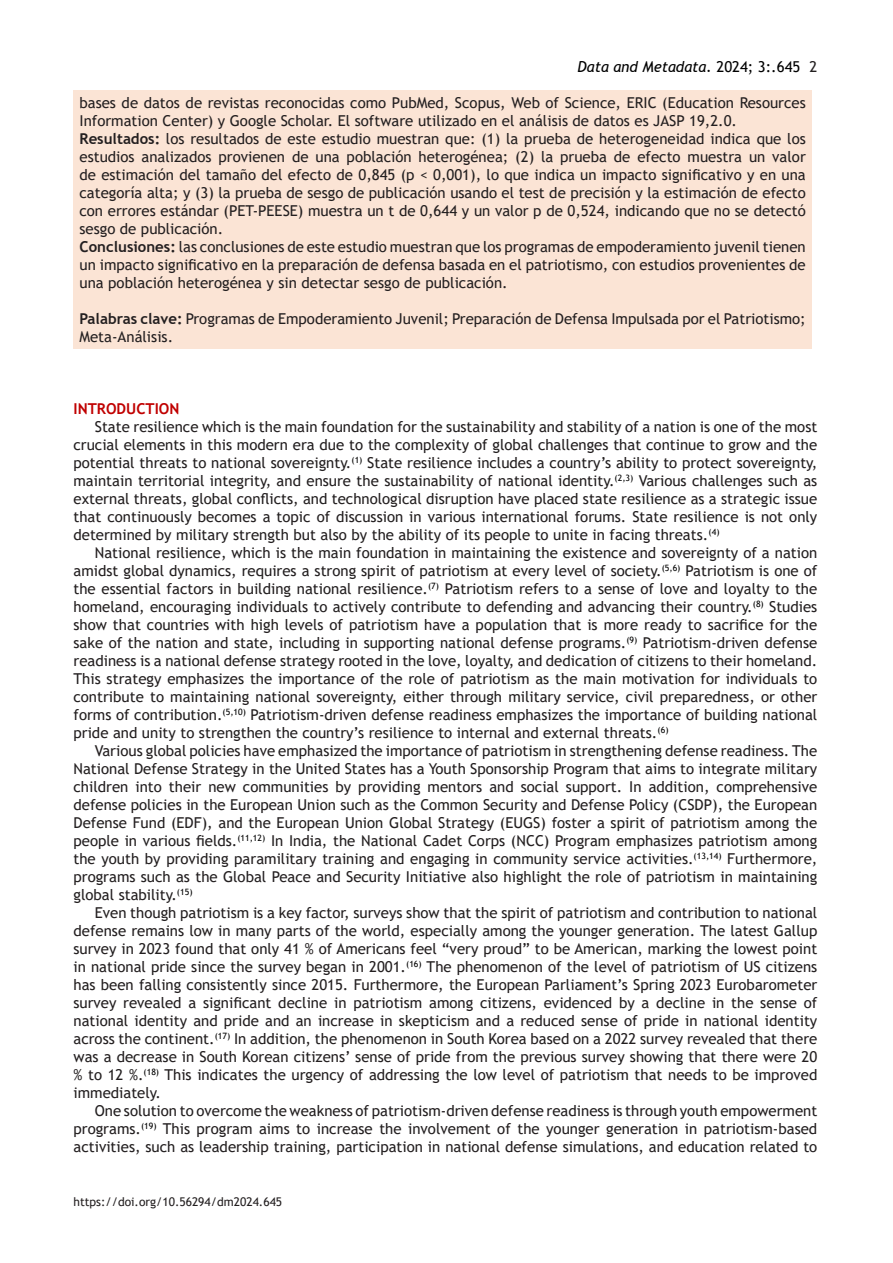
<style>
.page{position:relative;width:893px;height:1263px;background:#fff}
.page>*{position:absolute;margin:0;border:0;box-sizing:border-box;transform-origin:0 0}
.t1{font:15px/18px "Trebuchet MS";color:#231f20;text-align:justify}
.t2{font:italic 15px "Trebuchet MS";color:#000}
.t3{font:700 15px "Trebuchet MS";color:#c00000}
.t4{font:12px "Trebuchet MS";color:#231f20}
.s1{font-style:normal}
.s2{font-style:normal;color:#231f20}
.s3{font-weight:700}
</style>
<div class="page">
<div style="left:74px;top:90px;width:738px;height:258px;background:#fbe4d5"></div>
<p class="t2" style="left:578px;top:58px;width:241px">Data and Metadata. <span class="s1">2024; 3:.645</span> <span class="s2">2</span></p>
<p class="t1" style="left:80px;top:94px;width:728px">bases de datos de revistas reconocidas como PubMed, Scopus, Web of Science, ERIC (Education Resources<br>Information Center) y Google Scholar. El software utilizado en el análisis de datos es JASP 19,2.0.</p>
<p class="t1" style="left:80px;top:130px;width:728px"><span class="s3">Resultados:</span> los resultados de este estudio muestran que: (1) la prueba de heterogeneidad indica que los estudios analizados provienen de una población heterogénea; (2) la prueba de efecto muestra un valor de estimación del tamaño del efecto de 0,845 (p &lt; 0,001), lo que indica un impacto significativo y en una categoría alta; y (3) la prueba de sesgo de publicación usando el test de precisión y la estimación de efecto con errores estándar (PET-PEESE) muestra un t de 0,644 y un valor p de 0,524, indicando que no se detectó sesgo de publicación.</p>
<p class="t1" style="left:80px;top:238px;width:728px"><span class="s3">Conclusiones:</span> las conclusiones de este estudio muestran que los programas de empoderamiento juvenil tienen un impacto significativo en la preparación de defensa basada en el patriotismo, con estudios provenientes de una población heterogénea y sin detectar sesgo de publicación.</p>
<p class="t1" style="left:80px;top:310px;width:728px"><span class="s3">Palabras clave:</span> Programas de Empoderamiento Juvenil; Preparación de Defensa Impulsada por el Patriotismo;<br>Meta-Análisis.</p>
<p class="t3" style="left:74px;top:399px;width:107px">INTRODUCTION</p>
<p class="t1" style="left:74px;top:418px;width:745px;text-indent:21px">State resilience which is the main foundation for the sustainability and stability of a nation is one of the most crucial elements in this modern era due to the complexity of global challenges that continue to grow and the potential threats to national sovereignty.<sup>(1)</sup> State resilience includes a country’s ability to protect sovereignty, maintain territorial integrity, and ensure the sustainability of national identity.<sup>(2,3)</sup> Various challenges such as external threats, global conflicts, and technological disruption have placed state resilience as a strategic issue that continuously becomes a topic of discussion in various international forums. State resilience is not only determined by military strength but also by the ability of its people to unite in facing threats.<sup>(4)</sup></p>
<p class="t1" style="left:74px;top:544px;width:745px;text-indent:21px">National resilience, which is the main foundation in maintaining the existence and sovereignty of a nation amidst global dynamics, requires a strong spirit of patriotism at every level of society.<sup>(5,6)</sup> Patriotism is one of the essential factors in building national resilience.<sup>(7)</sup> Patriotism refers to a sense of love and loyalty to the homeland, encouraging individuals to actively contribute to defending and advancing their country.<sup>(8)</sup> Studies show that countries with high levels of patriotism have a population that is more ready to sacrifice for the sake of the nation and state, including in supporting national defense programs.<sup>(9)</sup> Patriotism-driven defense readiness is a national defense strategy rooted in the love, loyalty, and dedication of citizens to their homeland.<br>This strategy emphasizes the importance of the role of patriotism as the main motivation for individuals to contribute to maintaining national sovereignty, either through military service, civil preparedness, or other forms of contribution.<sup>(5,10)</sup> Patriotism-driven defense readiness emphasizes the importance of building national pride and unity to strengthen the country’s resilience to internal and external threats.<sup>(6)</sup></p>
<p class="t1" style="left:74px;top:742px;width:745px;text-indent:21px">Various global policies have emphasized the importance of patriotism in strengthening defense readiness. The National Defense Strategy in the United States has a Youth Sponsorship Program that aims to integrate military children into their new communities by providing mentors and social support. In addition, comprehensive defense policies in the European Union such as the Common Security and Defense Policy (CSDP), the European Defense Fund (EDF), and the European Union Global Strategy (EUGS) foster a spirit of patriotism among the people in various fields.<sup>(11,12)</sup> In India, the National Cadet Corps (NCC) Program emphasizes patriotism among the youth by providing paramilitary training and engaging in community service activities.<sup>(13,14)</sup> Furthermore, programs such as the Global Peace and Security Initiative also highlight the role of patriotism in maintaining global stability.<sup>(15)</sup></p>
<p class="t1" style="left:74px;top:904px;width:745px;text-indent:21px">Even though patriotism is a key factor, surveys show that the spirit of patriotism and contribution to national defense remains low in many parts of the world, especially among the younger generation. The latest Gallup survey in 2023 found that only 41 % of Americans feel “very proud” to be American, marking the lowest point in national pride since the survey began in 2001.<sup>(16)</sup> The phenomenon of the level of patriotism of US citizens has been falling consistently since 2015. Furthermore, the European Parliament’s Spring 2023 Eurobarometer survey revealed a significant decline in patriotism among citizens, evidenced by a decline in the sense of national identity and pride and an increase in skepticism and a reduced sense of pride in national identity across the continent.<sup>(17)</sup> In addition, the phenomenon in South Korea based on a 2022 survey revealed that there was a decrease in South Korean citizens’ sense of pride from the previous survey showing that there were 20 % to 12 %.<sup>(18)</sup> This indicates the urgency of addressing the low level of patriotism that needs to be improved immediately.</p>
<p class="t1" style="left:74px;top:1102px;width:745px;text-indent:21px">One solution to overcome the weakness of patriotism-driven defense readiness is through youth empowerment programs.<sup>(19)</sup> This program aims to increase the involvement of the younger generation in patriotism-based activities, such as leadership training, participation in national defense simulations, and education related to</p>
<p class="t4" style="left:74px;top:1194px;width:210px">https://doi.org/10.56294/dm2024.645</p>
</div>
